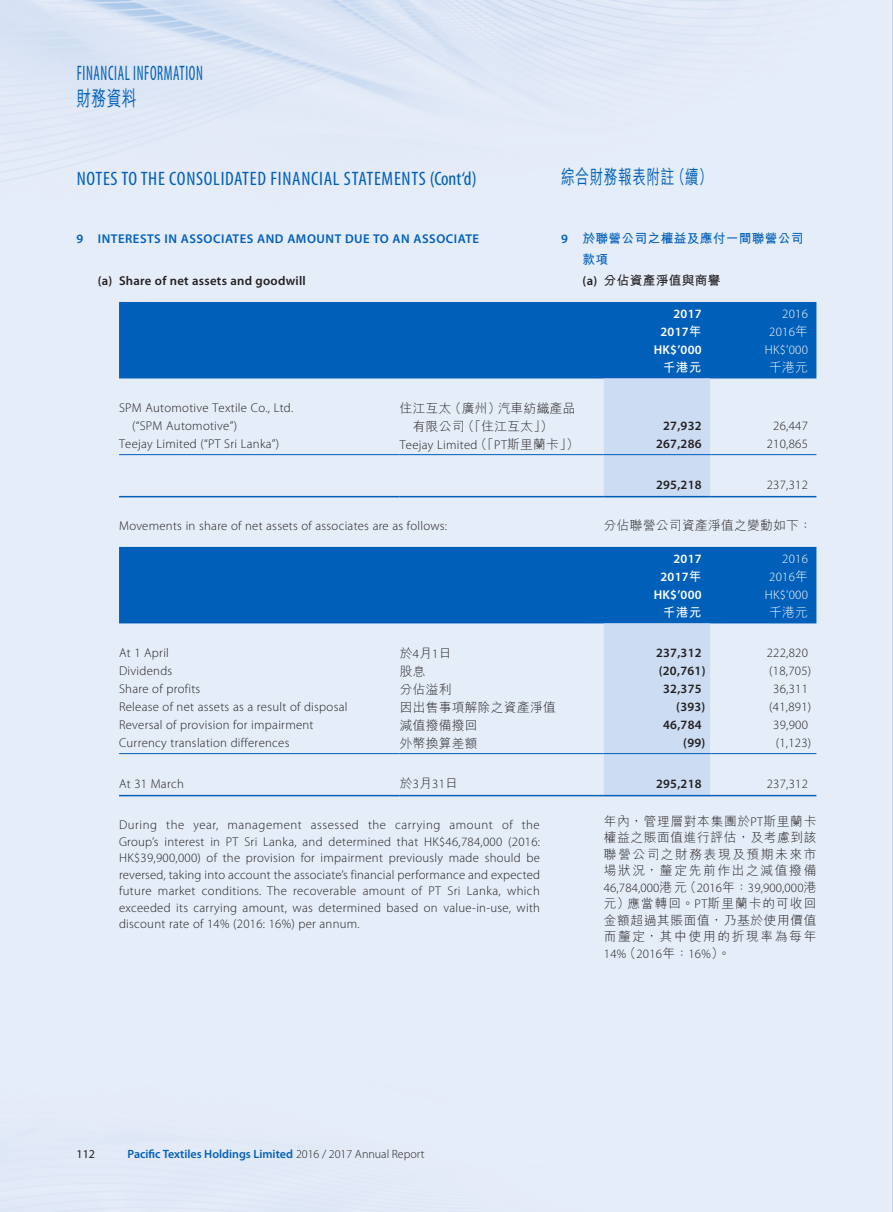
<style>
.page{position:relative;width:893px;height:1212px;background:#e5edf8}
.page>*{position:absolute;margin:0;border:0;box-sizing:border-box;transform-origin:0 0}
.t1{font:condensed 21px "Myriad Pro";letter-spacing:.045em;color:#005fb9;scale:.7 1}
.t2{font:500 21px "M Hei HK";color:#005fb9;scale:.7 1}
.t3{font:condensed 19.5px "Myriad Pro";letter-spacing:.035em;color:#005fb9}
.t4{font:500 19.5px "M Hei HK";letter-spacing:.04em;color:#005fb9;scale:.7 1}
.t5{font:300 12.75px/16.5px "Myriad Pro";letter-spacing:.02em;color:#231f20}
.t6{font:300 12.75px/16.5px "M Hei HK";letter-spacing:.045em;color:#231f20;text-align:justify}
.t7{font:600 12.75px "Myriad Pro";letter-spacing:.02em;color:#231f20}
.t8{font:300 12.75px/18px "M Hei HK";letter-spacing:.02em;color:#231f20}
.t9{font:600 12.75px "Myriad Pro";letter-spacing:.04em;color:#005fb9}
.t10{font:700 12.75px/21px "M Hei HK";letter-spacing:.02em;color:#005fb9}
.t11{font:600 12.75px "Myriad Pro";letter-spacing:.02em;color:#fff}
.t12{font:300 12.75px "Myriad Pro";letter-spacing:.02em;color:#fff}
.t13{font:700 12.75px "M Hei HK";letter-spacing:.02em;color:#fff}
.t14{font:300 12.75px "M Hei HK";letter-spacing:.02em;color:#fff}
.t15{font:600 12px "Myriad Pro";color:#005fb9}
.t16{font:12px "Myriad Pro";color:#231f20}
.s1{font-family:"Myriad Pro";font-weight:600}
.s2{font-family:"Myriad Pro";font-weight:600;color:#231f20}
.s3{color:#231f20}
.s4{font-family:"M Hei HK";font-weight:700}
.s5{font-family:"M Hei HK"}
.s6{font-family:"Myriad Pro"}
.s7{font-weight:300;color:#231f20}
</style>
<div class="page">
<div style="left:119px;top:302px;width:697px;height:76px;background:#005fb9"></div>
<div style="left:604px;top:378px;width:106px;height:118px;background:#ccdcf2"></div>
<hr style="left:119px;top:454px;width:281px;height:1px;background:#005fb9">
<hr style="left:400px;top:454px;width:204px;height:1px;background:#005fb9">
<hr style="left:604px;top:454px;width:106px;height:1px;background:#005fb9">
<hr style="left:710px;top:454px;width:106px;height:1px;background:#005fb9">
<hr style="left:119px;top:496px;width:281px;height:1px;background:#005fb9">
<hr style="left:400px;top:496px;width:204px;height:1px;background:#005fb9">
<hr style="left:604px;top:496px;width:106px;height:1px;background:#005fb9">
<hr style="left:710px;top:496px;width:106px;height:1px;background:#005fb9">
<div style="left:119px;top:547px;width:697px;height:76px;background:#005fb9"></div>
<div style="left:604px;top:623px;width:106px;height:172px;background:#ccdcf2"></div>
<hr style="left:119px;top:753px;width:281px;height:1px;background:#005fb9">
<hr style="left:400px;top:753px;width:204px;height:1px;background:#005fb9">
<hr style="left:604px;top:753px;width:106px;height:1px;background:#005fb9">
<hr style="left:710px;top:753px;width:106px;height:1px;background:#005fb9">
<hr style="left:119px;top:795px;width:281px;height:1px;background:#005fb9">
<hr style="left:400px;top:795px;width:204px;height:1px;background:#005fb9">
<hr style="left:604px;top:795px;width:106px;height:1px;background:#005fb9">
<hr style="left:710px;top:795px;width:106px;height:1px;background:#005fb9">
<h1 class="t1" style="left:77px;top:60px;width:182px">FINANCIAL INFORMATION</h1>
<h1 class="t2" style="left:77px;top:83px;width:87px">財務資料</h1>
<h2 class="t3" style="left:77px;top:166px;width:210px">NOTES TO THE CONSOLI DATED FINANCIAL</h2>
<h2 class="t3" style="left:344px;top:166px;width:134px">STAT EMENTS (CONT‘D)</h2>
<h2 class="t4" style="left:561px;top:162px;width:217px">綜合財務報表附註（續）</h2>
<p class="t9" style="left:77px;top:231px;width:122px">9 INTERESTS IN ASSO</p>
<p class="t9" style="left:213px;top:231px;width:218px">CIATES AND AMOUNT DUE TO AN ASSO</p>
<p class="t9" style="left:446px;top:231px;width:33px">CIATE</p>
<p class="t7" style="left:98px;top:273px;width:210px">(A) SHARE OF NET ASSETS AND GOODWILL</p>
<p class="t10" style="left:583px;top:227px;width:223px;text-indent:-21px"><span class="s1">9</span> 於聯營公司之權益及應付一間聯營公司款項<br><span class="s2">(A)</span> <span class="s3">分佔資產淨值與商譽</span></p>
<p class="t11" style="left:673px;top:305px;width:30px">2017</p>
<p class="t12" style="left:782px;top:307px;width:27px">2016</p>
<p class="t11" style="left:660px;top:324px;width:43px">2017<span class="s4">年</span></p>
<p class="t12" style="left:769px;top:325px;width:40px">2016<span class="s5">年</span></p>
<p class="t11" style="left:654px;top:341px;width:49px">HK$’000</p>
<p class="t12" style="left:765px;top:343px;width:45px">HK$’000</p>
<p class="t13" style="left:663px;top:358px;width:40px">千港元</p>
<p class="t14" style="left:769px;top:359px;width:40px">千港元</p>
<p class="t5" style="left:132px;top:399px;width:163px;line-height:18px;text-indent:-13px">SPM Automotive Textile Co., Ltd. (“SPM Automotive”)</p>
<p class="t8" style="left:413px;top:399px;width:164px;text-indent:-13px">住江互太（廣州）汽車紡織產品有限公司（「住江互太」）</p>
<p class="t7" style="left:663px;top:418px;width:40px">27,932</p>
<p class="t5" style="left:773px;top:418px;width:36px">26,447</p>
<p class="t5" style="left:119px;top:436px;width:162px">Teejay Limited (“PT Sri Lanka”)</p>
<p class="t5" style="left:400px;top:437px;width:181px">Teejay Limited <span class="s5">（「</span>PT<span class="s5">斯里蘭卡」）</span></p>
<p class="t7" style="left:656px;top:436px;width:47px">267,286</p>
<p class="t5" style="left:767px;top:436px;width:43px">210,865</p>
<p class="t7" style="left:656px;top:476px;width:47px">295,218</p>
<p class="t5" style="left:767px;top:477px;width:43px">237,312</p>
<p class="t5" style="left:119px;top:518px;width:330px">Movements in share of net assets of associates are as follows:</p>
<p class="t11" style="left:673px;top:550px;width:30px">2017</p>
<p class="t12" style="left:782px;top:552px;width:27px">2016</p>
<p class="t11" style="left:660px;top:569px;width:43px">2017<span class="s4">年</span></p>
<p class="t12" style="left:769px;top:570px;width:40px">2016<span class="s5">年</span></p>
<p class="t11" style="left:654px;top:586px;width:49px">HK$’000</p>
<p class="t12" style="left:765px;top:588px;width:45px">HK$’000</p>
<p class="t13" style="left:663px;top:603px;width:40px">千港元</p>
<p class="t14" style="left:769px;top:604px;width:40px">千港元</p>
<p class="t5" style="left:119px;top:645px;width:51px">At 1 April</p>
<p class="t6" style="left:400px;top:644px;width:53px">於<span class="s6">4</span>月<span class="s6">1</span>日</p>
<p class="t7" style="left:656px;top:645px;width:47px">237,312</p>
<p class="t5" style="left:767px;top:645px;width:43px">222,820</p>
<p class="t5" style="left:119px;top:663px;width:55px">Dividends</p>
<p class="t6" style="left:400px;top:662px;width:27px">股息</p>
<p class="t7" style="left:659px;top:663px;width:48px">(20,761)</p>
<p class="t5" style="left:769px;top:663px;width:44px">(18,705)</p>
<p class="t5" style="left:119px;top:681px;width:83px">Share of profits</p>
<p class="t6" style="left:400px;top:680px;width:53px">分佔溢利</p>
<p class="t7" style="left:663px;top:681px;width:40px">32,375</p>
<p class="t5" style="left:773px;top:681px;width:36px">36,311</p>
<p class="t5" style="left:119px;top:699px;width:230px">Release of net assets as a result of disposal</p>
<p class="t8" style="left:400px;top:698px;width:158px">因出售事項解除之資產淨值</p>
<p class="t7" style="left:676px;top:699px;width:31px">(393)</p>
<p class="t5" style="left:769px;top:699px;width:44px">(41,891)</p>
<p class="t5" style="left:119px;top:717px;width:196px">Reversal of provision for impairment</p>
<p class="t6" style="left:400px;top:716px;width:79px">減值撥備撥回</p>
<p class="t7" style="left:663px;top:717px;width:40px">46,784</p>
<p class="t5" style="left:773px;top:717px;width:36px">39,900</p>
<p class="t5" style="left:119px;top:735px;width:172px">Currency translation differences</p>
<p class="t6" style="left:400px;top:734px;width:79px">外幣換算差額</p>
<p class="t7" style="left:683px;top:735px;width:24px">(99)</p>
<p class="t5" style="left:776px;top:735px;width:37px">(1,123)</p>
<p class="t5" style="left:119px;top:776px;width:66px">At 31 March</p>
<p class="t6" style="left:400px;top:775px;width:60px">於<span class="s6">3</span>月<span class="s6">31</span>日</p>
<p class="t7" style="left:656px;top:775px;width:47px">295,218</p>
<p class="t5" style="left:767px;top:776px;width:43px">237,312</p>
<p class="t5" style="left:119px;top:817px;width:423px;text-align:justify">During the year, management assessed the carrying amount of the Group’s interest in PT Sri Lanka, and determined that HK$46,784,000 (2016:<br>HK$39,900,000) of the provision for impairment previously made should be reversed, taking into account the associate’s financial performance and expected future market conditions. The recoverable amount of PT Sri Lanka, which exceeded its carrying amount, was determined based on value-in-use, with discount rate of 14% (2016: 16%) per annum.</p>
<p class="t6" style="left:604px;top:812px;width:214px">年內，管理層對本集團於<span class="s6">PT</span>斯里蘭卡權益之賬面值進行評估，及考慮到該聯營公司之財務表現及預期未來市場狀況，釐定先前作出之減值撥備</p>
<p class="t8" style="left:604px;top:516px;width:210px">分佔聯營公司資產淨值之變動如下：</p>
<p class="t5" style="left:604px;top:879px;width:214px">46,784,000<span class="s5">港元（</span>2016<span class="s5">年：</span>39,900,000<span class="s5">港</span></p>
<p class="t6" style="left:604px;top:895px;width:214px">元）應當轉回。<span class="s6">PT</span>斯里蘭卡的可收回金額超過其賬面值，乃基於使用價值而釐定，其中使用的折現率為每年</p>
<p class="t5" style="left:604px;top:945px;width:128px">14%<span class="s5">（</span>2016<span class="s5">年：</span>16%<span class="s5">）。</span></p>
<p class="t16" style="left:77px;top:1147px;width:20px">112</p>
<p class="t15" style="left:128px;top:1147px;width:298px">PACIFIC TEXTILES HOLDINGS LIMITED <span class="s7">2016 / 2017 Annual Report</span></p>
</div>
